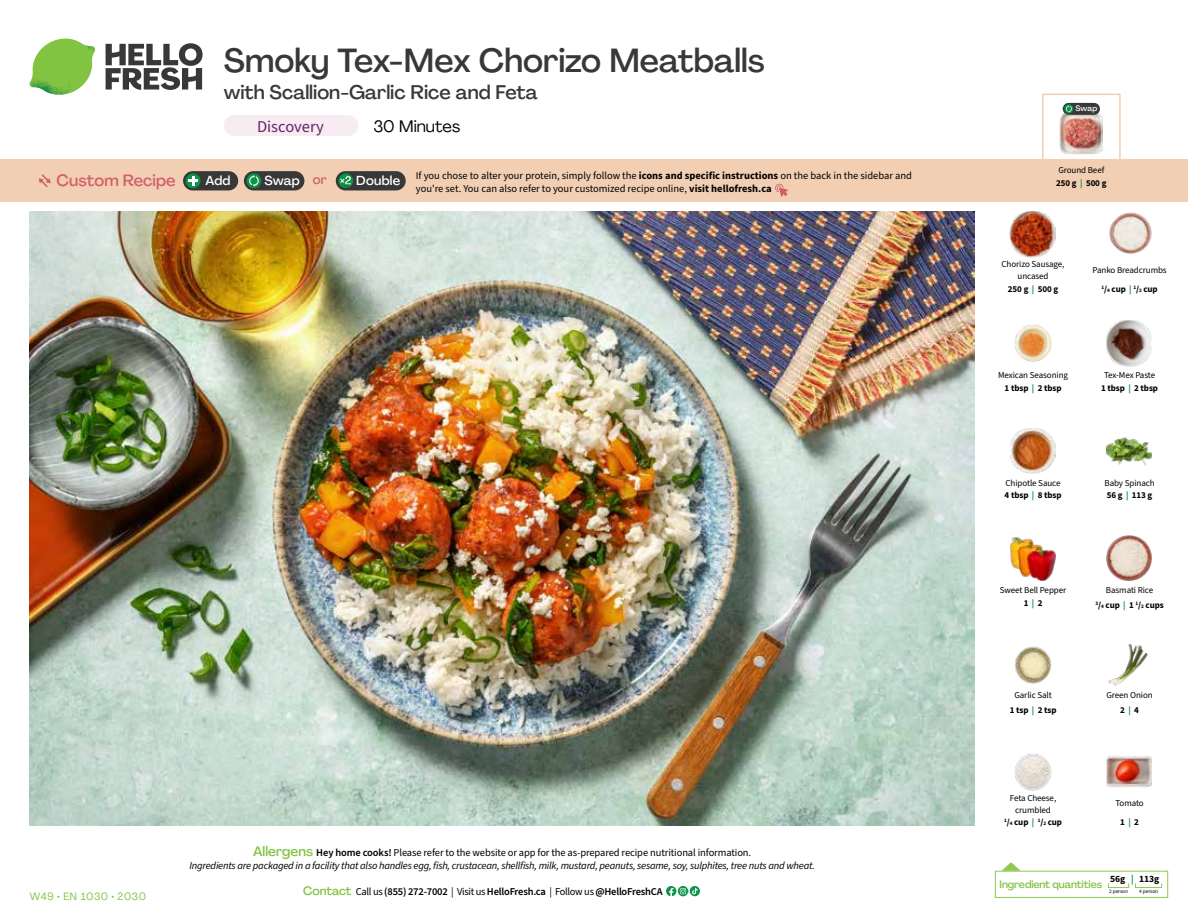
<style>
.page{position:relative;width:1188px;height:918px;background:#fff}
.page>*{position:absolute;margin:0;border:0;box-sizing:border-box;transform-origin:0 0}
.t1{font:500 33px "Agrandir";color:#383839}
.t2{font:500 19.5px "Agrandir";color:#383839}
.t3{font:16.5px "Agrandir";color:#000}
.t4{font:16.5px "Source Sans Pro";color:#682369}
.t5{font:500 16.2px "Agrandir";color:#d15f6a}
.t6{font:500 12.9px "Agrandir";letter-spacing:.015em;color:#fff}
.t7{font:italic 10.5px/13.5px "Source Sans Pro";letter-spacing:-.02em;color:#000;text-align:center}
.t8{font:10.5px "Source Sans Pro";color:#000}
.t9{font:600 10.5px "Source Sans Pro";letter-spacing:-.02em;color:#000}
.t10{font:500 10.5px "Agrandir";letter-spacing:-.01em;color:#82c341}
.t11{font:10.5px "Agrandir";letter-spacing:.05em;color:#82c341}
.t12{font:700 9.6px "Source Sans Pro";color:#000}
.t13{font:9px/12.8px "Source Sans Pro";letter-spacing:-.01em;color:#000;text-align:center}
.t14{font:700 9px "Source Sans Pro";color:#000}
.t15{font:500 7.95px "Agrandir";color:#fff}
.t16{font:5.25px "Source Sans Pro";letter-spacing:-.01em;color:#000}
.s1{color:#d15f6a}
.s2{font-weight:700}
.s3{font-weight:700;color:#0b9446}
.s4{color:#0b9446}
.s5{font-weight:700;font-size:5.25px}
.s6{font-family:"Agrandir";font-weight:500;font-style:normal;font-size:13.5px;color:#82c341}
.s7{font-weight:600;font-style:normal}
.s8{font-style:normal}
.s9{font-family:"Agrandir";font-weight:500;font-size:12px;color:#82c341}
.s10{font-weight:400}
</style>
<div class="page">
<svg style="left:106px;top:43px;width:97px;height:47px"></svg>
<svg style="left:34px;top:39px;width:59px;height:38px"></svg>
<img style="left:65px;top:39px;width:30px;height:25px">
<img style="left:33px;top:60px;width:56px;height:10px">
<img style="left:29px;top:64px;width:58px;height:31px">
<img style="left:64px;top:70px;width:25px;height:24px">
<img style="left:30px;top:211px;width:945px;height:615px">
<svg style="left:690px;top:886px;width:10px;height:10px"></svg>
<svg style="left:666px;top:886px;width:32px;height:10px"></svg>
<svg style="left:1002px;top:862px;width:19px;height:9px"></svg>
<div style="left:995px;top:871px;width:173px;height:27px;border:1px solid #91c84e"></div>
<div style="left:1108px;top:883px;width:21px;height:5px;border:1px solid #91c84e"></div>
<div style="left:1135px;top:883px;width:27px;height:5px;border:1px solid #91c84e"></div>
<img style="left:1014px;top:324px;width:38px;height:38px">
<img style="left:1106px;top:321px;width:46px;height:45px">
<img style="left:1011px;top:428px;width:44px;height:46px">
<img style="left:1106px;top:437px;width:46px;height:29px">
<img style="left:1011px;top:537px;width:45px;height:44px">
<img style="left:1106px;top:536px;width:46px;height:45px">
<img style="left:1014px;top:646px;width:38px;height:38px">
<img style="left:1014px;top:753px;width:38px;height:38px">
<img style="left:1106px;top:755px;width:46px;height:33px">
<img style="left:1109px;top:212px;width:43px;height:42px">
<img style="left:1010px;top:212px;width:45px;height:45px">
<img style="left:1108px;top:644px;width:40px;height:43px">
<div style="left:0;top:160px;width:1188px;height:42px;background:#f2cfb3"></div>
<svg style="left:39px;top:174px;width:12px;height:13px"></svg>
<div style="left:336px;top:171px;width:70px;height:19px;background:#383839;border-radius:10px"></div>
<svg style="left:338px;top:173px;width:15px;height:15px"></svg>
<div style="left:341px;top:180px;width:11px;height:11px;background:#000;opacity:.35"></div>
<svg style="left:339px;top:176px;width:12px;height:8px"></svg>
<div style="left:244px;top:171px;width:60px;height:19px;background:#383839;border-radius:10px"></div>
<div style="left:247px;top:173px;width:14px;height:15px;background:#0b9446;border-radius:50%"></div>
<svg style="left:249px;top:175px;width:10px;height:12px"></svg>
<div style="left:183px;top:171px;width:55px;height:19px;background:#383839;border-radius:10px"></div>
<div style="left:186px;top:173px;width:14px;height:15px;background:#0b9446;border-radius:50%"></div>
<svg style="left:188px;top:176px;width:10px;height:10px"></svg>
<svg style="left:775px;top:183px;width:13px;height:14px"></svg>
<div style="left:1042px;top:94px;width:79px;height:69px;border:2px solid #f2cfb3"></div>
<img style="left:1060px;top:112px;width:43px;height:43px">
<div style="left:1063px;top:103px;width:37px;height:12px;background:#383839;border-radius:6px"></div>
<svg style="left:1064px;top:104px;width:9px;height:9px"></svg>
<svg style="left:1066px;top:105px;width:6px;height:7px"></svg>
<div style="left:224px;top:115px;width:134px;height:21px;background:#f6ecf1;border-radius:10px"></div>
<h3 class="t5" style="left:56px;top:170px;width:121px">Custom Recipe</h3>
<h1 class="t1" style="left:224px;top:40px;width:543px">Smoky Tex-Mex Chorizo Meatballs</h1>
<h2 class="t2" style="left:224px;top:80px;width:316px">with Scallion-Garlic Rice and Feta</h2>
<h3 class="t3" style="left:373px;top:116px;width:88px">30 Minutes</h3>
<h3 class="t4" style="left:257px;top:115px;width:68px">Discovery</h3>
<p class="t15" style="left:1075px;top:104px;width:24px">Swap</p>
<h3 class="t6" style="left:205px;top:172px;width:27px">Add</h3>
<h3 class="t6" style="left:264px;top:172px;width:64px">Swap <span class="s1">or</span></h3>
<h3 class="t6" style="left:356px;top:172px;width:45px">Double</h3>
<p class="t13" style="left:1056px;top:164px;width:52px;text-align:left">Ground Beef<br><span class="s2">250 g</span> <span class="s3">|</span> <span class="s2">500 g</span></p>
<p class="t8" style="left:416px;top:168px;width:498px">If you chose to alter your protein, simply follow the <span class="s2">icons and specific instructions</span> on the back in the sidebar and</p>
<p class="t8" style="left:416px;top:182px;width:357px">you're set. You can also refer to your customized recipe online, <span class="s2">visit hellofresh.ca</span></p>
<p class="t13" style="left:1002px;top:259px;width:64px;line-height:11.6px">Chorizo Sausage, uncased</p>
<p class="t14" style="left:1008px;top:283px;width:52px">250 g <span class="s4">|</span> 500 g</p>
<p class="t13" style="left:1093px;top:261px;width:76px;line-height:19px">Panko Breadcrumbs<br><sup>1</sup><span class="s2">/</span><span class="s5">4</span> <span class="s2">cup</span> <span class="s3">|</span> <sup>1</sup><span class="s2">/</span><span class="s5">2</span> <span class="s2">cup</span></p>
<p class="t13" style="left:998px;top:369px;width:71px">Mexican Seasoning<br><span class="s2">1 tbsp</span> <span class="s3">|</span> <span class="s2">2 tbsp</span></p>
<p class="t13" style="left:1101px;top:369px;width:58px">Tex-Mex Paste<br><span class="s2">1 tbsp</span> <span class="s3">|</span> <span class="s2">2 tbsp</span></p>
<p class="t13" style="left:1005px;top:476px;width:58px;text-align:left">Chipotle Sauce<br><span class="s2">4 tbsp</span> <span class="s3">|</span> <span class="s2">8 tbsp</span></p>
<p class="t13" style="left:1104px;top:476px;width:52px;text-align:left">Baby Spinach<br><span class="s2">56 g</span> <span class="s3">|</span> <span class="s2">113 g</span></p>
<p class="t11" style="left:30px;top:890px;width:118px">W49 • EN 1030 • 2030</p>
<p class="t7" style="left:189px;top:846px;width:627px"><span class="s6">Allergens</span> <span class="s7">Hey home cooks!</span> <span class="s8">Please refer to the website or app for the as-prepared recipe nutritional information.<br></span>Ingredients are packaged in a facility that also handles egg, fish, crustacean, shellfish, milk, mustard, peanuts, sesame, soy, sulphites, tree nuts and wheat.</p>
<p class="t9" style="left:303px;top:885px;width:361px"><span class="s9">Contact</span> <span class="s10">Call us</span> (855) 272-7002 <span class="s10">| Visit us</span> HelloFresh.ca <span class="s10">| Follow us</span> @HelloFreshCA</p>
<p class="t13" style="left:1000px;top:584px;width:68px">Sweet Bell Pepper<br><span class="s2">1</span> <span class="s3">|</span> <span class="s2">2</span></p>
<p class="t13" style="left:1095px;top:583px;width:70px;line-height:15.1px">Basmati Rice<br><sup>3</sup><span class="s2">/</span><span class="s5">4</span> <span class="s2">cup</span> <span class="s3">|</span> <span class="s2">1</span> <sup>1</sup><span class="s2">/</span><span class="s5">2</span> <span class="s2">cups</span></p>
<p class="t13" style="left:1010px;top:688px;width:48px;line-height:14.9px">Garlic Salt<br><span class="s2">1 tsp</span> <span class="s3">|</span> <span class="s2">2 tsp</span></p>
<p class="t13" style="left:1106px;top:688px;width:48px;line-height:14.9px">Green Onion<br><span class="s2">2</span> <span class="s3">|</span> <span class="s2">4</span></p>
<p class="t13" style="left:1004px;top:793px;width:60px;line-height:11.7px">Feta Cheese, crumbled<br><sup>1</sup><span class="s2">/</span><span class="s5">4</span> <span class="s2">cup</span> <span class="s3">|</span> <sup>1</sup><span class="s2">/</span><span class="s5">2</span> <span class="s2">cup</span></p>
<p class="t13" style="left:1115px;top:793px;width:30px;line-height:19px">Tomato<br><span class="s2">1</span> <span class="s3">|</span> <span class="s2">2</span></p>
<p class="t12" style="left:1110px;top:873px;width:50px">56g <span class="s4">|</span> 113g</p>
<p class="t16" style="left:1109px;top:888px;width:20px">2 person</p>
<p class="t16" style="left:1139px;top:888px;width:20px">4 person</p>
<p class="t10" style="left:1000px;top:878px;width:104px">Ingredient quantities</p>
</div>
